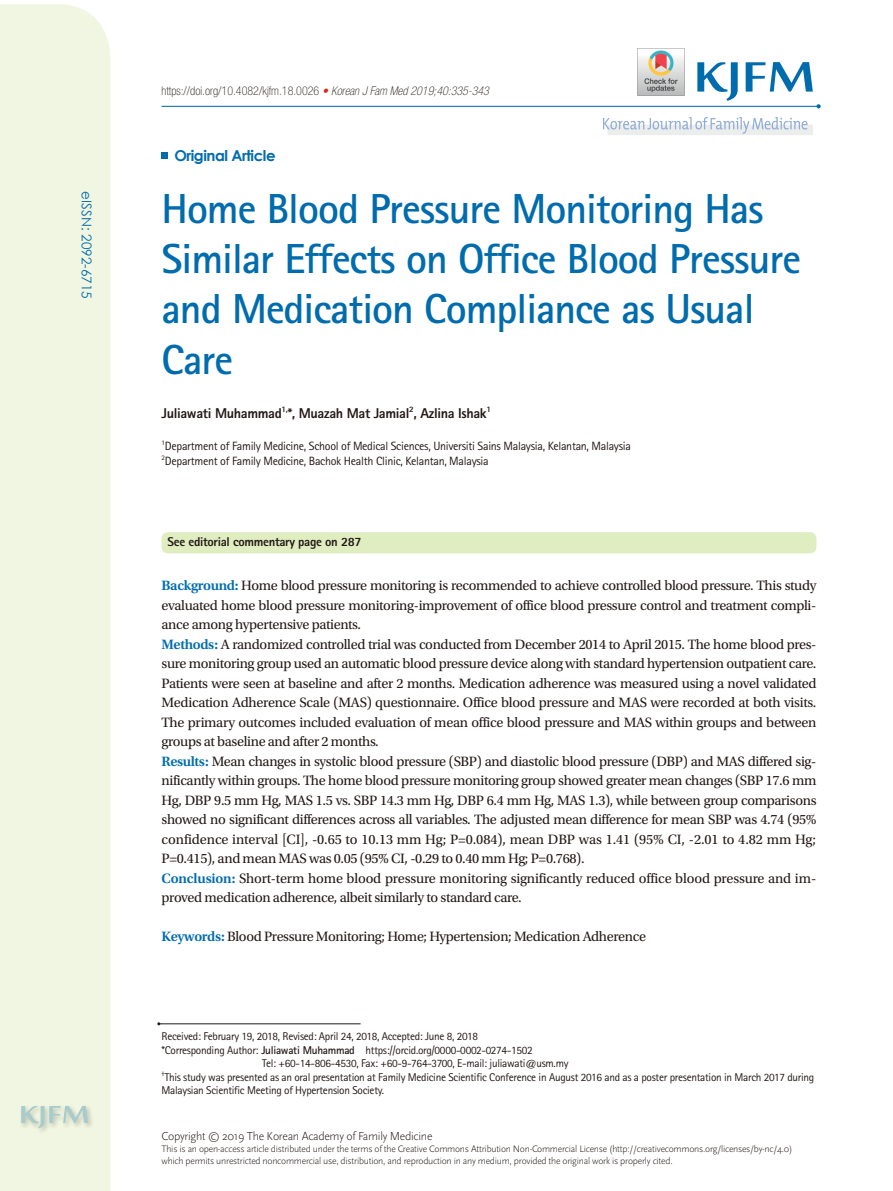
<style>
.page{position:relative;width:893px;height:1191px;background:#fff}
.page>*{position:absolute;margin:0;border:0;box-sizing:border-box;transform-origin:0 0}
.제목{font:700 42px/50.4px "Rotis Sans Serif Std";letter-spacing:-.025em;color:#006cad}
.t1{font:700 15px "Century Gothic";letter-spacing:-.03em;color:#006cad}
.영문초록{font:14.25px/19.5px "Utopia Std";letter-spacing:-.025em;color:#231916;text-align:justify}
.저자{font:800 14.25px "Rotis Sans Serif Std";letter-spacing:-.025em;color:#231916}
.t2{font:13.5px "Century Gothic";color:#006cad}
.본문{font:800 12.75px "Rotis Sans Serif Std";letter-spacing:-.025em;color:#231916}
.소속{font:12px/14.4px "Rotis Sans Serif Std";letter-spacing:-.025em;color:#231916}
.DOI_단락{font:100 condensed 12px "Helvetica Neue LT Std";color:#231916}
.t3{font:300 12px "Scala Sans";letter-spacing:-.025em;color:#231916}
.교신주소{font:11.25px/13.5px "Rotis Sans Serif Std";letter-spacing:-.025em;color:#231916}
.t4{font:300 9.75px/11.7px "Scala Sans";letter-spacing:-.025em;color:#231916}
.s1{font-style:italic;color:#dd2424}
.s2{font-style:italic}
.s3{font-weight:600;color:#006cad}
.s4{font-weight:700}
</style>
<div class="page">
<div style="left:0;top:4px;width:111px;height:1187px;background:#f0f6e2"></div>
<hr style="left:162px;top:106px;width:657px;height:1px;background:#006cad">
<svg style="left:697px;top:62px;width:124px;height:46px"></svg>
<div style="left:607px;top:125px;width:206px;height:10px;background:#eceded"></div>
<svg style="left:603px;top:117px;width:204px;height:17px"></svg>
<div style="left:19px;top:1103px;width:76px;height:31px;background:#231916;opacity:.75"></div>
<svg style="left:21px;top:1106px;width:67px;height:22px"></svg>
<div style="left:162px;top:532px;width:654px;height:21px;background:#e0edc1;border-radius:6px"></div>
<hr style="left:159px;top:1023px;width:202px;height:1px;background:#231916">
<div style="left:162px;top:152px;width:6px;height:7px;background:#006cad"></div>
<img style="left:638px;top:50px;width:46px;height:46px">
<p class="t2" style="left:96px;top:191px;width:109px;rotate:90deg">eISSN: 2092-6715</p>
<p class="DOI_단락" style="left:162px;top:84px;width:329px">https://doi.org/10.4082/kjfm.18.0026 <span class="s1">•</span> <span class="s2">Korean J Fam Med 2019;40:335-343</span></p>
<p class="t1" style="left:174px;top:144px;width:103px">Original Article</p>
<p class="제목" style="left:162px;top:182px;width:641px">Home Blood Pressure Monitoring Has<br>Similar Effects on Office Blood Pressure and Medication Compliance as Usual<br>Care</p>
<p class="저자" style="left:162px;top:404px;width:331px">Juliawati Muhammad<sup>1,</sup>*, Muazah Mat Jamial<sup>2</sup>, Azlina Ishak<sup>1</sup></p>
<p class="소속" style="left:162px;top:439px;width:471px"><sup>1</sup>Department of Family Medicine, School of Medical Sciences, Universiti Sains Malaysia, Kelantan, Malaysia<br><sup>2</sup>Department of Family Medicine, Bachok Health Clinic, Kelantan, Malaysia</p>
<p class="본문" style="left:168px;top:534px;width:195px">See editorial commentary page on 287</p>
<p class="영문초록" style="left:162px;top:576px;width:656px"><span class="s3">Background:</span> Home blood pressure monitoring is recommended to achieve controlled blood pressure. This study evaluated home blood pressure monitoring-improvement of office blood pressure control and treatment compli&shy;ance among hypertensive patients.</p>
<p class="영문초록" style="left:162px;top:634px;width:657px"><span class="s3">Methods:</span> A randomized controlled trial was conducted from December 2014 to April 2015. The home blood pres&shy;sure monitoring group used an automatic blood pressure device along with standard hypertension outpatient care.<br>Patients were seen at baseline and after 2 months. Medication adherence was measured using a novel validated Medication Adherence Scale (MAS) questionnaire. Office blood pressure and MAS were recorded at both visits.<br>The primary outcomes included evaluation of mean office blood pressure and MAS within groups and between groups at baseline and after 2 months.</p>
<p class="영문초록" style="left:162px;top:751px;width:657px"><span class="s3">Results:</span> Mean changes in systolic blood pressure (SBP) and diastolic blood pressure (DBP) and MAS differed sig&shy;nificantly within groups. The home blood pressure monitoring group showed greater mean changes (SBP 17.6 mm Hg, DBP 9.5 mm Hg, MAS 1.5 vs. SBP 14.3 mm Hg, DBP 6.4 mm Hg, MAS 1.3), while between group comparisons showed no significant differences across all variables. The adjusted mean difference for mean SBP was 4.74 (95% confidence interval [CI], -0.65 to 10.13 mm Hg; P=0.084), mean DBP was 1.41 (95% CI, -2.01 to 4.82 mm Hg; P=0.415), and mean MAS was 0.05 (95% CI, -0.29 to 0.40 mm Hg; P=0.768).</p>
<p class="영문초록" style="left:162px;top:868px;width:656px"><span class="s3">Conclusion:</span> Short-term home blood pressure monitoring significantly reduced office blood pressure and im&shy;proved medication adherence, albeit similarly to standard care.</p>
<p class="영문초록" style="left:162px;top:927px;width:486px"><span class="s3">Keywords:</span> Blood Pressure Monitoring; Home; Hypertension; Medication Adherence</p>
<p class="교신주소" style="left:162px;top:1029px;width:318px">Received: February 19, 2018, Revised: April 24, 2018, Accepted: June 8, 2018</p>
<p class="교신주소" style="left:162px;top:1043px;width:373px">*Corresponding Author: <span class="s4">Juliawati Muhammad</span> https://orcid.org/0000-0002-0274-1502</p>
<p class="교신주소" style="left:262px;top:1056px;width:308px">Tel: +60-14-806-4530, Fax: +60-9-764-3700, E-mail: juliawati@usm.my</p>
<p class="교신주소" style="left:162px;top:1070px;width:654px"><sup>†</sup>This study was presented as an oral presentation at Family Medicine Scientific Conference in August 2016 and as a poster presentation in March 2017 during<br>Malaysian Scientific Meeting of Hypertension Society.</p>
<p class="t3" style="left:162px;top:1129px;width:272px">Copyright © 2019 The Korean Academy of Family Medicine</p>
<p class="t4" style="left:162px;top:1143px;width:632px">This is an open-access article distributed under the terms of the Creative Commons Attribution Non-Commercial License (http://creativecommons.org/licenses/by-nc/4.0) which permits unrestricted noncommercial use, distribution, and reproduction in any medium, provided the original work is properly cited.</p>
</div>
